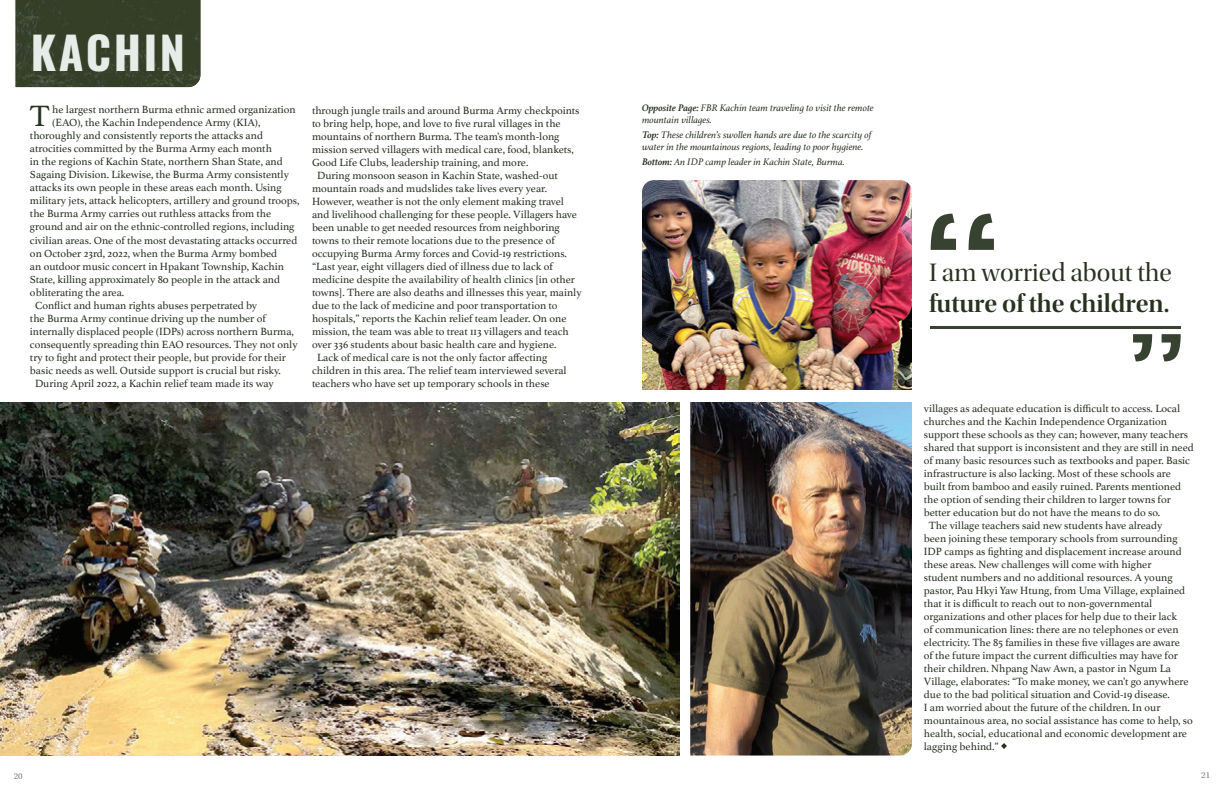
<style>
.page{position:relative;width:1224px;height:792px;background:#fff}
.page>*{position:absolute;margin:0;border:0;box-sizing:border-box;transform-origin:0 0}
.t1{font:44.9px "Oswald";letter-spacing:.06em;color:#e5ede8}
.t2{font:30.8px "Athelas";color:#273220}
.t3{font:26.3px "Utopia Std Semibold Disp";color:#273220}
.t4{font:26.3px "Utopia Std Disp";color:#273220}
.t5{font:11px "Athelas";color:#273220}
.t6{font:italic 10px/12px "Athelas";color:#273220}
.t7{font:9px "Utopia Std";color:#7d7f7d}
.s1{font-weight:700}
</style>
<div class="page">
<img style="left:16px;top:0;width:184px;height:87px">
<img style="left:642px;top:180px;width:270px;height:210px">
<img style="left:690px;top:402px;width:222px;height:354px">
<img style="left:0;top:402px;width:680px;height:354px">
<svg style="left:1133px;top:334px;width:48px;height:27px"></svg>
<svg style="left:931px;top:214px;width:63px;height:36px"></svg>
<hr style="left:930px;top:327px;width:251px;height:2px;background:#374231">
<svg style="left:1001px;top:743px;width:6px;height:6px"></svg>
<h1 class="t1" style="left:31px;top:13px;width:156px">KACHIN</h1>
<h2 class="t2" style="left:30px;top:92px;width:21px">T</h2>
<p class="t5" style="left:52px;top:101px;width:245px">he largest northern Burma ethnic armed organization</p>
<p class="t5" style="left:52px;top:114px;width:210px">(EAO), the Kachin Independence Army (KIA),</p>
<p class="t5" style="left:30px;top:127px;width:235px">thoroughly and consistently reports the attacks and</p>
<p class="t5" style="left:30px;top:140px;width:243px">atrocities committed by the Burma Army each month</p>
<p class="t5" style="left:30px;top:153px;width:254px">in the regions of Kachin State, northern Shan State, and</p>
<p class="t5" style="left:30px;top:166px;width:261px">Sagaing Division. Likewise, the Burma Army consistently</p>
<p class="t5" style="left:30px;top:179px;width:253px">attacks its own people in these areas each month. Using</p>
<p class="t5" style="left:30px;top:192px;width:271px">military jets, attack helicopters, artillery and ground troops,</p>
<p class="t5" style="left:30px;top:205px;width:243px">the Burma Army carries out ruthless attacks from the</p>
<p class="t5" style="left:30px;top:218px;width:266px">ground and air on the ethnic-controlled regions, including</p>
<p class="t5" style="left:30px;top:231px;width:269px">civilian areas. One of the most devastating attacks occurred</p>
<p class="t5" style="left:30px;top:244px;width:249px">on October 23rd, 2022, when the Burma Army bombed</p>
<p class="t5" style="left:30px;top:257px;width:256px">an outdoor music concert in Hpakant Township, Kachin</p>
<p class="t5" style="left:30px;top:270px;width:252px">State, killing approximately 80 people in the attack and</p>
<p class="t5" style="left:30px;top:283px;width:96px">obliterating the area.</p>
<p class="t5" style="left:35px;top:296px;width:224px">Conflict and human rights abuses perpetrated by</p>
<p class="t5" style="left:30px;top:309px;width:237px">the Burma Army continue driving up the number of</p>
<p class="t5" style="left:30px;top:322px;width:266px">internally displaced people (IDPs) across northern Burma,</p>
<p class="t5" style="left:30px;top:335px;width:269px">consequently spreading thin EAO resources. They not only</p>
<p class="t5" style="left:30px;top:348px;width:258px">try to fight and protect their people, but provide for their</p>
<p class="t5" style="left:30px;top:361px;width:252px">basic needs as well. Outside support is crucial but risky.</p>
<p class="t5" style="left:35px;top:374px;width:240px">During April 2022, a Kachin relief team made its way</p>
<p class="t5" style="left:312px;top:101px;width:269px">through jungle trails and around Burma Army checkpoints</p>
<p class="t5" style="left:312px;top:114px;width:250px">to bring help, hope, and love to five rural villages in the</p>
<p class="t5" style="left:312px;top:127px;width:249px">mountains of northern Burma. The team’s month-long</p>
<p class="t5" style="left:312px;top:140px;width:263px">mission served villagers with medical care, food, blankets,</p>
<p class="t5" style="left:312px;top:153px;width:218px">Good Life Clubs, leadership training, and more.</p>
<p class="t5" style="left:317px;top:166px;width:242px">During monsoon season in Kachin State, washed-out</p>
<p class="t5" style="left:312px;top:179px;width:237px">mountain roads and mudslides take lives every year.</p>
<p class="t5" style="left:312px;top:192px;width:253px">However, weather is not the only element making travel</p>
<p class="t5" style="left:312px;top:205px;width:266px">and livelihood challenging for these people. Villagers have</p>
<p class="t5" style="left:312px;top:218px;width:249px">been unable to get needed resources from neighboring</p>
<p class="t5" style="left:312px;top:231px;width:244px">towns to their remote locations due to the presence of</p>
<p class="t5" style="left:312px;top:244px;width:257px">occupying Burma Army forces and Covid-19 restrictions.</p>
<p class="t5" style="left:312px;top:257px;width:242px">“Last year, eight villagers died of illness due to lack of</p>
<p class="t5" style="left:312px;top:270px;width:265px">medicine despite the availability of health clinics [in other</p>
<p class="t5" style="left:312px;top:283px;width:271px">towns]. There are also deaths and illnesses this year, mainly</p>
<p class="t5" style="left:312px;top:296px;width:247px">due to the lack of medicine and poor transportation to</p>
<p class="t5" style="left:312px;top:309px;width:256px">hospitals,” reports the Kachin relief team leader. On one</p>
<p class="t5" style="left:312px;top:322px;width:258px">mission, the team was able to treat 113 villagers and teach</p>
<p class="t5" style="left:312px;top:335px;width:246px">over 336 students about basic health care and hygiene.</p>
<p class="t5" style="left:317px;top:348px;width:232px">Lack of medical care is not the only factor affecting</p>
<p class="t5" style="left:312px;top:361px;width:256px">children in this area. The relief team interviewed several</p>
<p class="t5" style="left:312px;top:374px;width:239px">teachers who have set up temporary schools in these</p>
<p class="t6" style="left:642px;top:102px;width:233px"><span class="s1">Opposite Page:</span> FBR Kachin team traveling to visit the remote mountain villages.</p>
<p class="t6" style="left:642px;top:129px;width:231px"><span class="s1">Top:</span> These children’s swollen hands are due to the scarcity of water in the mountainous regions, leading to poor hygiene.</p>
<p class="t6" style="left:642px;top:156px;width:204px"><span class="s1">Bottom:</span> An IDP camp leader in Kachin State, Burma.</p>
<h3 class="t4" style="left:929px;top:258px;width:244px">I am worried about the</h3>
<h3 class="t3" style="left:929px;top:289px;width:242px">future of the children.</h3>
<p class="t5" style="left:924px;top:399px;width:258px">villages as adequate education is difficult to access. Local</p>
<p class="t5" style="left:924px;top:412px;width:245px">churches and the Kachin Independence Organization</p>
<p class="t5" style="left:924px;top:425px;width:266px">support these schools as they can; however, many teachers</p>
<p class="t5" style="left:924px;top:438px;width:272px">shared that support is inconsistent and they are still in need</p>
<p class="t5" style="left:924px;top:451px;width:268px">of many basic resources such as textbooks and paper. Basic</p>
<p class="t5" style="left:924px;top:464px;width:249px">infrastructure is also lacking. Most of these schools are</p>
<p class="t5" style="left:924px;top:477px;width:259px">built from bamboo and easily ruined. Parents mentioned</p>
<p class="t5" style="left:924px;top:490px;width:249px">the option of sending their children to larger towns for</p>
<p class="t5" style="left:924px;top:503px;width:238px">better education but do not have the means to do so.</p>
<p class="t5" style="left:929px;top:516px;width:235px">The village teachers said new students have already</p>
<p class="t5" style="left:924px;top:529px;width:255px">been joining these temporary schools from surrounding</p>
<p class="t5" style="left:924px;top:542px;width:259px">IDP camps as fighting and displacement increase around</p>
<p class="t5" style="left:924px;top:555px;width:229px">these areas. New challenges will come with higher</p>
<p class="t5" style="left:924px;top:568px;width:250px">student numbers and no additional resources. A young</p>
<p class="t5" style="left:924px;top:581px;width:263px">pastor, Pau Hkyi Yaw Htung, from Uma Village, explained</p>
<p class="t5" style="left:924px;top:594px;width:230px">that it is difficult to reach out to non-governmental</p>
<p class="t5" style="left:924px;top:607px;width:255px">organizations and other places for help due to their lack</p>
<p class="t5" style="left:924px;top:620px;width:256px">of communication lines: there are no telephones or even</p>
<p class="t5" style="left:924px;top:633px;width:258px">electricity. The 85 families in these five villages are aware</p>
<p class="t5" style="left:924px;top:646px;width:256px">of the future impact the current difficulties may have for</p>
<p class="t5" style="left:924px;top:659px;width:249px">their children. Nhpang Naw Awn, a pastor in Ngum La</p>
<p class="t5" style="left:924px;top:672px;width:266px">Village, elaborates: “To make money, we can’t go anywhere</p>
<p class="t5" style="left:924px;top:685px;width:248px">due to the bad political situation and Covid-19 disease.</p>
<p class="t5" style="left:924px;top:698px;width:238px">I am worried about the future of the children. In our</p>
<p class="t5" style="left:924px;top:711px;width:270px">mountainous area, no social assistance has come to help, so</p>
<p class="t5" style="left:924px;top:724px;width:265px">health, social, educational and economic development are</p>
<p class="t5" style="left:924px;top:737px;width:77px">lagging behind.”</p>
<p class="t7" style="left:14px;top:771px;width:10px">20</p>
<p class="t7" style="left:1201px;top:770px;width:10px">21</p>
</div>
